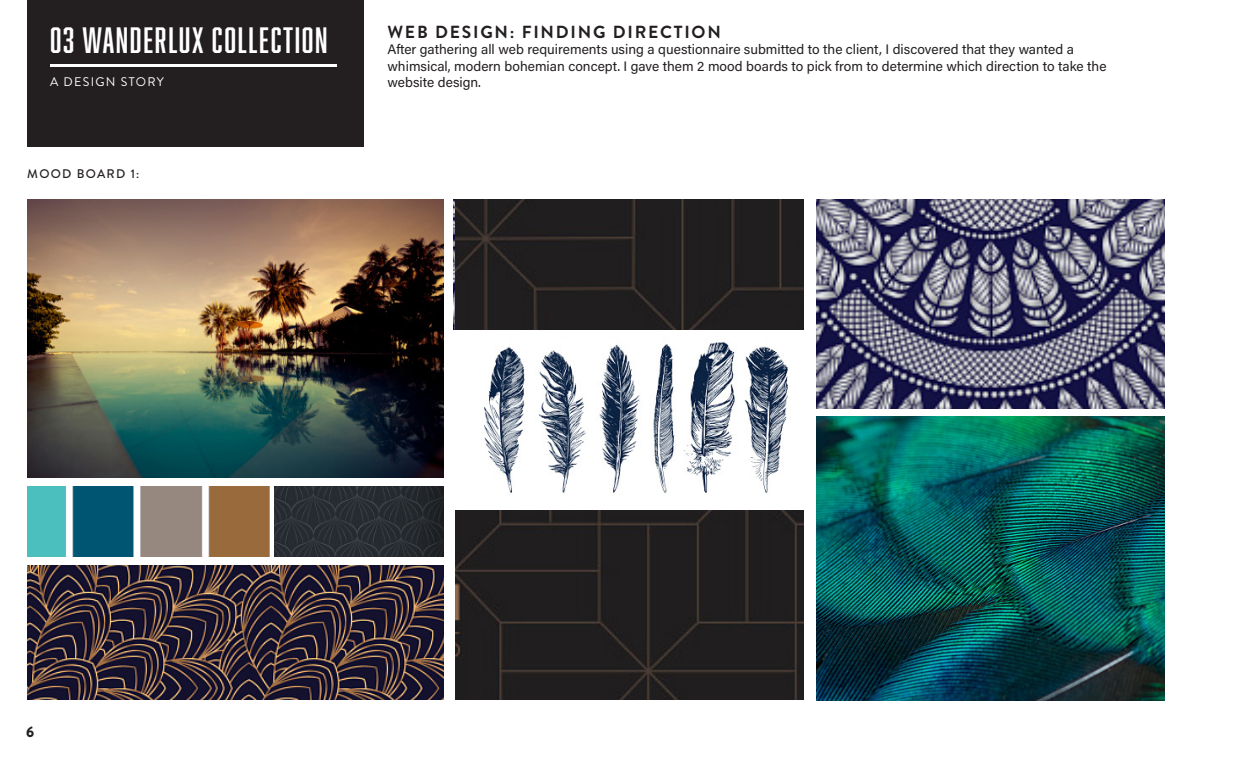
<style>
.page{position:relative;width:1260px;height:765px;background:#fff}
.page>*{position:absolute;margin:0;border:0;box-sizing:border-box;transform-origin:0 0}
.t1{font:33.75px "Abolition";letter-spacing:.05em;color:#fff}
.t2{font:700 17.5px "Brandon Grotesque";letter-spacing:.1em;color:#231f20}
.t3{font:900 15px "Brandon Grotesque";color:#231f20}
.MainParagraph_11_Pt_Acumin_Variable{font:13.75px/16.5px "Acumin Variable Concept";color:#231f20}
.t4{font:12.5px "Brandon Grotesque";letter-spacing:.1em;color:#fff}
.t5{font:500 12.5px "Brandon Grotesque";letter-spacing:.1em;color:#231f20}
</style>
<div class="page">
<div style="left:28px;top:0;width:336px;height:147px;background:#231f20"></div>
<hr style="left:50px;top:64px;width:287px;height:2px;background:#fff">
<img style="left:27px;top:200px;width:417px;height:277px">
<img style="left:816px;top:200px;width:348px;height:208px">
<img style="left:27px;top:486px;width:243px;height:71px">
<img style="left:27px;top:565px;width:417px;height:134px">
<img style="left:274px;top:486px;width:170px;height:71px">
<img style="left:484px;top:342px;width:304px;height:151px">
<img style="left:456px;top:200px;width:348px;height:129px">
<img style="left:456px;top:510px;width:348px;height:189px">
<img style="left:816px;top:416px;width:348px;height:284px">
<p class="t1" style="left:50px;top:21px;width:279px">03 WANDERLUX COLLECTION</p>
<p class="t4" style="left:50px;top:73px;width:115px">A DESIGN STORY</p>
<p class="t5" style="left:27px;top:165px;width:114px">MOOD BOARD 1:</p>
<p class="t2" style="left:388px;top:19px;width:335px">WEB DESIGN: FINDING DIRECTION</p>
<p class="MainParagraph_11_Pt_Acumin_Variable" style="left:388px;top:41px;width:720px">After gathering all web requirements using a questionnaire submitted to the client, I discovered that they wanted a whimsical, modern bohemian concept. I gave them 2 mood boards to pick from to determine which direction to take the website design.</p>
<p class="t3" style="left:26px;top:722px;width:10px">6</p>
</div>
